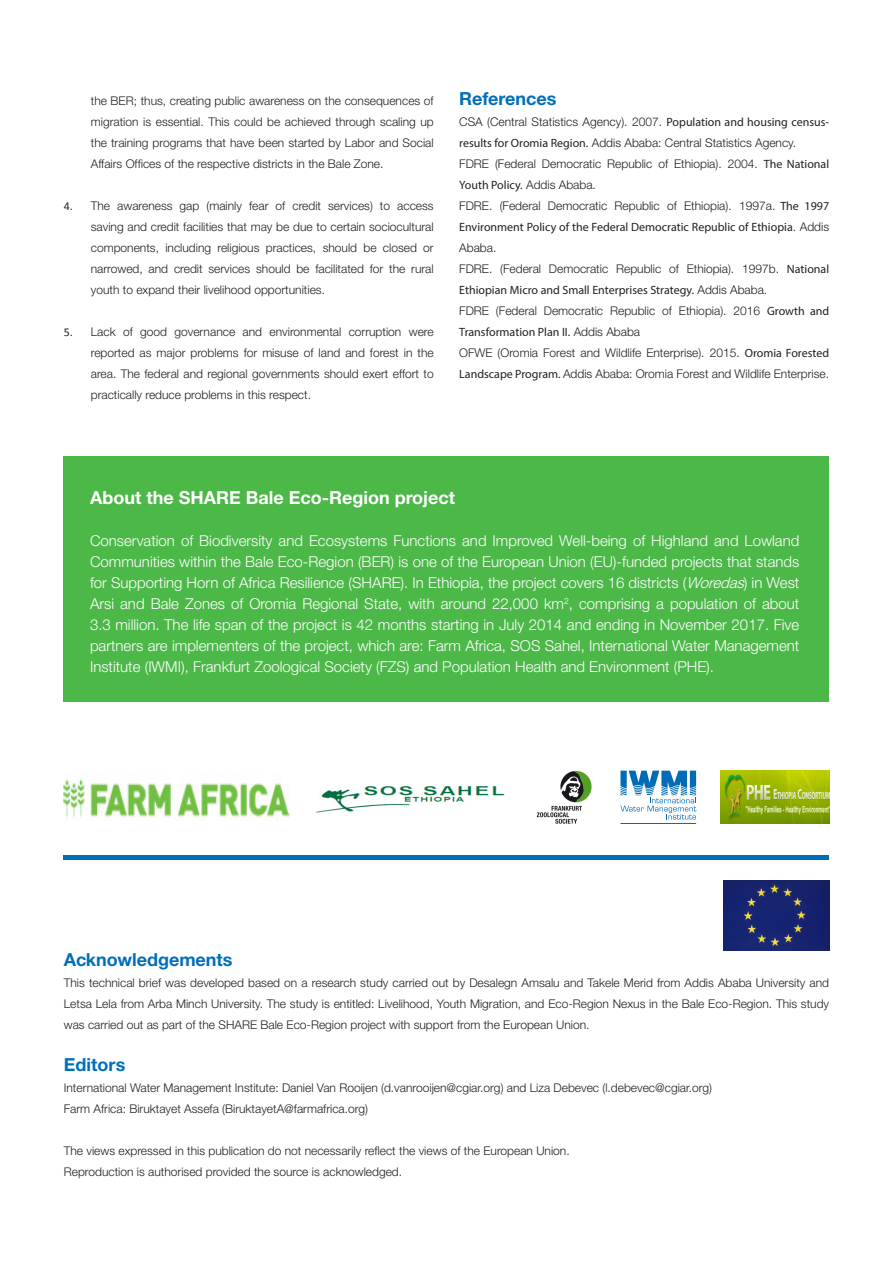
<style>
.page{position:relative;width:893px;height:1263px;background:#fff}
.page>*{position:absolute;margin:0;border:0;box-sizing:border-box;transform-origin:0 0}
.Heading_1{font:700 18px "Helvetica Neue CE";color:#fff}
.Heading_1-2{font:700 18px "Helvetica Neue CE";color:#006fba}
.Text_Body{font:300 15px/21px "Helvetica Neue CE";color:#fff;text-align:justify}
.Text_Body-2{font:300 12px/21px "Helvetica Neue CE";color:#231f20}
.Text_Body-3{font:12px/21px "Myriad Pro";color:#231f20;text-align:justify}
.s1{font-family:"Calibri";font-weight:400}
.s2{font-family:"Myriad Pro";font-weight:400}
.s3{font-family:"Helvetica Neue CE";font-weight:300}
.s4{font-style:italic}
</style>
<div class="page">
<div style="left:64px;top:855px;width:765px;height:5px;background:#006fba"></div>
<img style="left:63px;top:778px;width:227px;height:42px">
<img style="left:316px;top:786px;width:189px;height:27px">
<img style="left:536px;top:770px;width:56px;height:54px">
<svg style="left:620px;top:771px;width:76px;height:48px"></svg>
<hr style="left:620px;top:823px;width:76px;height:1px;background:#006cb7">
<img style="left:721px;top:770px;width:108px;height:54px">
<div style="left:64px;top:456px;width:765px;height:246px;background:#4cb848"></div>
<img style="left:723px;top:880px;width:106px;height:70px">
<p class="Text_Body-2" style="left:91px;top:90px;width:344px;text-align:justify">the BER; thus, creating public awareness on the consequences of migration is essential. This could be achieved through scaling up the training programs that have been started by Labor and Social Affairs Offices of the respective districts in the Bale Zone.</p>
<p class="Text_Body-2" style="left:91px;top:195px;width:344px;text-align:justify;text-indent:-27px"><span class="s1">4.</span> The awareness gap (mainly fear of credit services) to access saving and credit facilities that may be due to certain sociocultural components, including religious practices, should be closed or narrowed, and credit services should be facilitated for the rural youth to expand their livelihood opportunities.</p>
<p class="Text_Body-2" style="left:91px;top:321px;width:344px;text-align:justify;text-indent:-27px"><span class="s1">5.</span> Lack of good governance and environmental corruption were reported as major problems for misuse of land and forest in the area. The federal and regional governments should exert effort to practically reduce problems in this respect.</p>
<p class="Heading_1-2" style="left:459px;top:87px;width:99px">References</p>
<p class="Text_Body-2" style="left:459px;top:111px;width:371px">CSA (Central Statistics Agency). 2007. <span class="s2">Population and housing census&shy;results for Oromia Region.</span> Addis Ababa: Central Statistics Agency.</p>
<p class="Text_Body-2" style="left:459px;top:153px;width:371px">FDRE (Federal Democratic Republic of Ethiopia). 2004. <span class="s2">The National<br>Youth Policy.</span> Addis Ababa.</p>
<p class="Text_Body-3" style="left:459px;top:195px;width:371px"><span class="s3">FDRE. (Federal Democratic Republic of Ethiopia). 1997a.</span> The 1997<br>Environment Policy of the Federal Democratic Republic of Ethiopia<span class="s3">. Addis Ababa.</span></p>
<p class="Text_Body-2" style="left:459px;top:258px;width:371px">FDRE. (Federal Democratic Republic of Ethiopia). 1997b. <span class="s2">National<br>Ethiopian Micro and Small Enterprises Strategy.</span> Addis Ababa.</p>
<p class="Text_Body-2" style="left:459px;top:300px;width:371px">FDRE (Federal Democratic Republic of Ethiopia). 2016 <span class="s2">Growth and<br>Transformation Plan II.</span> Addis Ababa</p>
<p class="Text_Body-2" style="left:459px;top:342px;width:371px">OFWE (Oromia Forest and Wildlife Enterprise). 2015. <span class="s2">Oromia Forested<br>Landscape Program.</span> Addis Ababa: Oromia Forest and Wildlife Enterprise.</p>
<p class="Heading_1" style="left:90px;top:486px;width:367px">About the SHARE Bale Eco-Region project</p>
<p class="Text_Body" style="left:90px;top:530px;width:711px">Conservation of Biodiversity and Ecosystems Functions and Improved Well-being of Highland and Lowland Communities within the Bale Eco-Region (BER) is one of the European Union (EU)-funded projects that stands for Supporting Horn of Africa Resilience (SHARE). In Ethiopia, the project covers 16 districts (<span class="s4">Woredas</span>) in West Arsi and Bale Zones of Oromia Regional State, with around 22,000 km<sup>2</sup>, comprising a population of about 3.3 million. The life span of the project is 42 months starting in July 2014 and ending in November 2017. Five partners are implementers of the project, which are: Farm Africa, SOS Sahel, International Water Management Institute (IWMI), Frankfurt Zoological Society (FZS) and Population Health and Environment (PHE).</p>
<p class="Heading_1-2" style="left:64px;top:948px;width:170px">Acknowledgements</p>
<p class="Text_Body-2" style="left:64px;top:972px;width:767px;text-align:justify">This technical brief was developed based on a research study carried out by Desalegn Amsalu and Takele Merid from Addis Ababa University and Letsa Lela from Arba Minch University. The study is entitled: Livelihood, Youth Migration, and Eco-Region Nexus in the Bale Eco-Region. This study was carried out as part of the SHARE Bale Eco-Region project with support from the European Union.</p>
<p class="Heading_1-2" style="left:64px;top:1053px;width:63px">Editors</p>
<p class="Text_Body-2" style="left:64px;top:1077px;width:650px">International Water Management Institute: Daniel Van Rooijen (d.vanrooijen@cgiar.org) and Liza Debevec (l.debevec@cgiar.org)</p>
<p class="Text_Body-2" style="left:64px;top:1098px;width:306px">Farm Africa: Biruktayet Assefa (BiruktayetA@farmafrica.org)</p>
<p class="Text_Body-2" style="left:64px;top:1140px;width:507px">The views expressed in this publication do not necessarily reflect the views of the European Union.</p>
<p class="Text_Body-2" style="left:64px;top:1161px;width:340px">Reproduction is authorised provided the source is acknowledged.</p>
</div>
